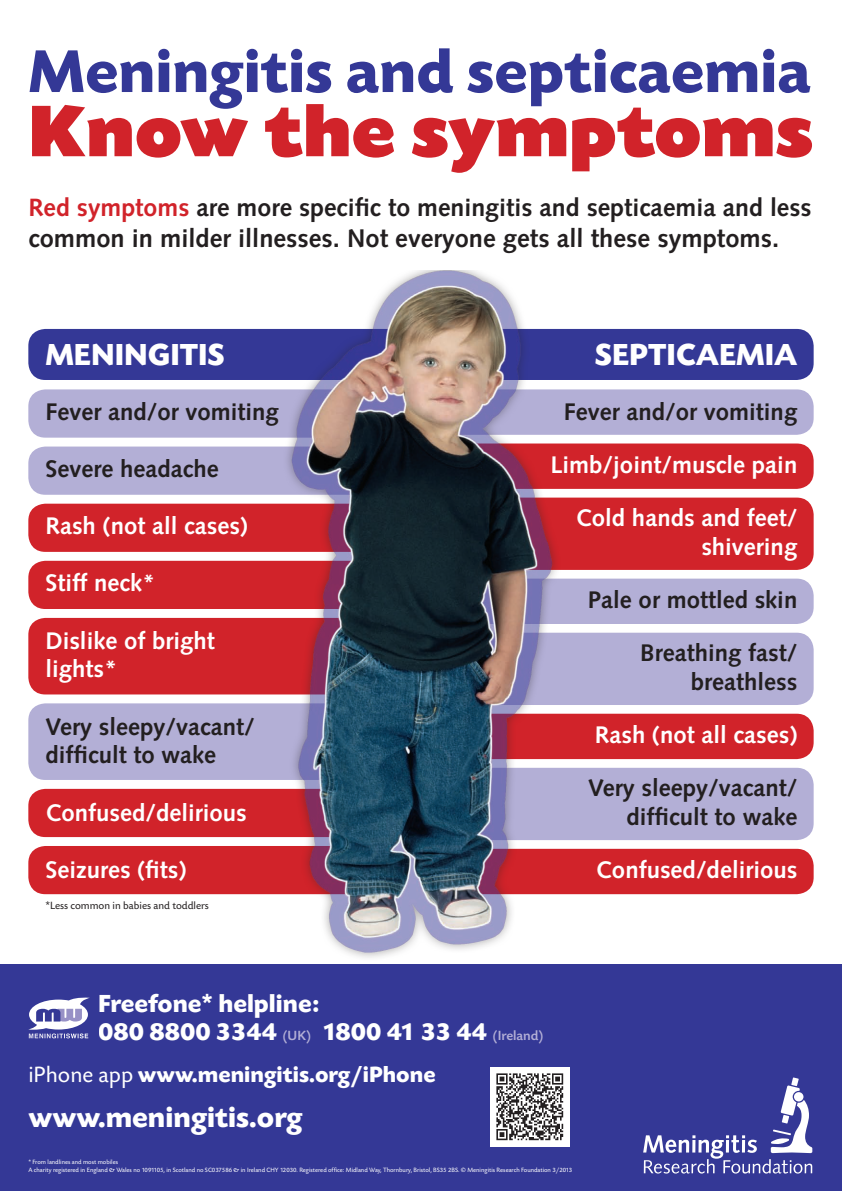
<style>
.page{position:relative;width:842px;height:1191px;background:#fff}
.page>*{position:absolute;margin:0;border:0;box-sizing:border-box;transform-origin:0 0}
.t1{font:76.8px "Today SB Ultra";color:#d1232a}
.t2{font:700 63.4px "Today SB";color:#343896}
.Symptoms_1{font:700 32px "Today SB";color:#fff}
.t3{font:700 30px "Today SB";color:#fff}
.t4{font:700 26px/28px "Today SB";color:#fff}
.t5{font:700 25.5px "Syntax";color:#231f20}
.t6{font:700 25px "Syntax";color:#231f20}
.Symptoms_1-2{font:700 24px/28.8px "Syntax";color:#fff}
.Symptoms_1-3{font:700 24px/28.8px "Syntax";color:#231f20;text-align:right}
.t7{font:700 23.2px "Today SB";color:#fff}
.t8{font:11px "Today SB";color:#231f20}
.t9{font:6.5px "Today SB";color:#fff}
.s1{color:#d1232a}
.s2{font-weight:500;font-size:14px;color:#b3afd6}
.s3{font-weight:400}
</style>
<div class="page">
<div style="left:28px;top:329px;width:786px;height:51px;background:#343896;border-radius:17px"></div>
<div style="left:28px;top:389px;width:393px;height:48px;background:#b3afd6;border-radius:17px"></div>
<div style="left:28px;top:503px;width:393px;height:49px;background:#d1232a;border-radius:17px"></div>
<div style="left:28px;top:446px;width:393px;height:49px;background:#b3afd6;border-radius:17px"></div>
<div style="left:28px;top:561px;width:393px;height:48px;background:#d1232a;border-radius:17px"></div>
<div style="left:28px;top:789px;width:366px;height:48px;background:#d1232a;border-radius:17px"></div>
<div style="left:28px;top:846px;width:346px;height:48px;background:#d1232a;border-radius:17px"></div>
<div style="left:28px;top:618px;width:393px;height:76px;background:#d1232a;border-radius:17px"></div>
<div style="left:421px;top:389px;width:393px;height:46px;background:#b3afd6;border-radius:17px"></div>
<div style="left:421px;top:443px;width:393px;height:46px;background:#d1232a;border-radius:17px"></div>
<div style="left:421px;top:578px;width:393px;height:46px;background:#b3afd6;border-radius:17px"></div>
<div style="left:421px;top:713px;width:393px;height:46px;background:#d1232a;border-radius:17px"></div>
<div style="left:448px;top:849px;width:366px;height:45px;background:#d1232a;border-radius:17px"></div>
<div style="left:421px;top:497px;width:393px;height:73px;background:#d1232a;border-radius:17px"></div>
<div style="left:421px;top:632px;width:393px;height:73px;background:#b3afd6;border-radius:17px"></div>
<div style="left:448px;top:768px;width:366px;height:72px;background:#b3afd6;border-radius:17px"></div>
<div style="left:28px;top:703px;width:393px;height:77px;background:#b3afd6;border-radius:17px"></div>
<div style="left:0;top:964px;width:842px;height:227px;background:#343896"></div>
<svg style="left:643px;top:1077px;width:169px;height:96px"></svg>
<img style="left:240px;top:271px;width:360px;height:687px">
<img style="left:490px;top:1067px;width:79px;height:79px">
<svg style="left:28px;top:997px;width:62px;height:41px"></svg>
<p class="t2" style="left:28px;top:37px;width:784px">Meningitis and septicaemia</p>
<p class="t1" style="left:28px;top:89px;width:787px">Know the symptoms</p>
<p class="t6" style="left:28px;top:193px;width:785px"><span class="s1">Red symptoms</span> are more specific to meningitis and septicaemia and less</p>
<p class="t5" style="left:28px;top:223px;width:752px">common in milder illnesses. Not everyone gets all these symptoms.</p>
<p class="Symptoms_1" style="left:45px;top:337px;width:181px">MENINGITIS</p>
<p class="Symptoms_1" style="left:595px;top:337px;width:204px">SEPTICAEMIA</p>
<p class="Symptoms_1-3" style="left:564px;top:397px;width:235px">Fever and/or vomiting</p>
<p class="Symptoms_1-2" style="left:551px;top:450px;width:248px">Limb/joint/muscle pain</p>
<p class="Symptoms_1-2" style="left:576px;top:503px;width:223px;text-align:right">Cold hands and feet/ shivering</p>
<p class="Symptoms_1-3" style="left:588px;top:585px;width:211px">Pale or mottled skin</p>
<p class="Symptoms_1-3" style="left:640px;top:639px;width:159px">Breathing fast/ breathless</p>
<p class="Symptoms_1-2" style="left:595px;top:720px;width:204px">Rash (not all cases)</p>
<p class="Symptoms_1-3" style="left:588px;top:774px;width:211px">Very sleepy/vacant/ difficult to wake</p>
<p class="Symptoms_1-2" style="left:596px;top:855px;width:203px">Confused/delirious</p>
<p class="Symptoms_1-3" style="left:45px;top:397px;width:235px">Fever and/or vomiting</p>
<p class="Symptoms_1-3" style="left:45px;top:454px;width:175px">Severe headache</p>
<p class="Symptoms_1-2" style="left:45px;top:512px;width:204px">Rash (not all cases)</p>
<p class="Symptoms_1-2" style="left:45px;top:569px;width:112px">Stiff neck*</p>
<p class="Symptoms_1-2" style="left:45px;top:626px;width:171px">Dislike of bright lights*</p>
<p class="Symptoms_1-3" style="left:45px;top:712px;width:211px;text-align:left">Very sleepy/vacant/ difficult to wake</p>
<p class="Symptoms_1-2" style="left:45px;top:798px;width:203px">Confused/delirious</p>
<p class="Symptoms_1-2" style="left:45px;top:855px;width:143px">Seizures (fits)</p>
<p class="t8" style="left:45px;top:899px;width:165px">*Less common in babies and toddlers</p>
<p class="t4" style="left:98px;top:989px;width:447px">Freefone* helpline:<br>080 8800 3344 <span class="s2">(UK)</span> 1800 41 33 44 <span class="s2">(Ireland)</span></p>
<p class="t7" style="left:28px;top:1061px;width:409px"><span class="s3">iPhone app</span> www.meningitis.org/iPhone</p>
<p class="t3" style="left:28px;top:1101px;width:276px">www.meningitis.org</p>
<p class="t9" style="left:28px;top:1159px;width:91px">* From landlines and most mobiles</p>
<p class="t9" style="left:28px;top:1166px;width:545px">A charity registered in England &amp; Wales no 1091105, in Scotland no SC037586 &amp; in Ireland CHY 12030. Registered office: Midland Way, Thornbury, Bristol, BS35 2BS. © Meningitis Research Foundation 3/2013</p>
</div>
